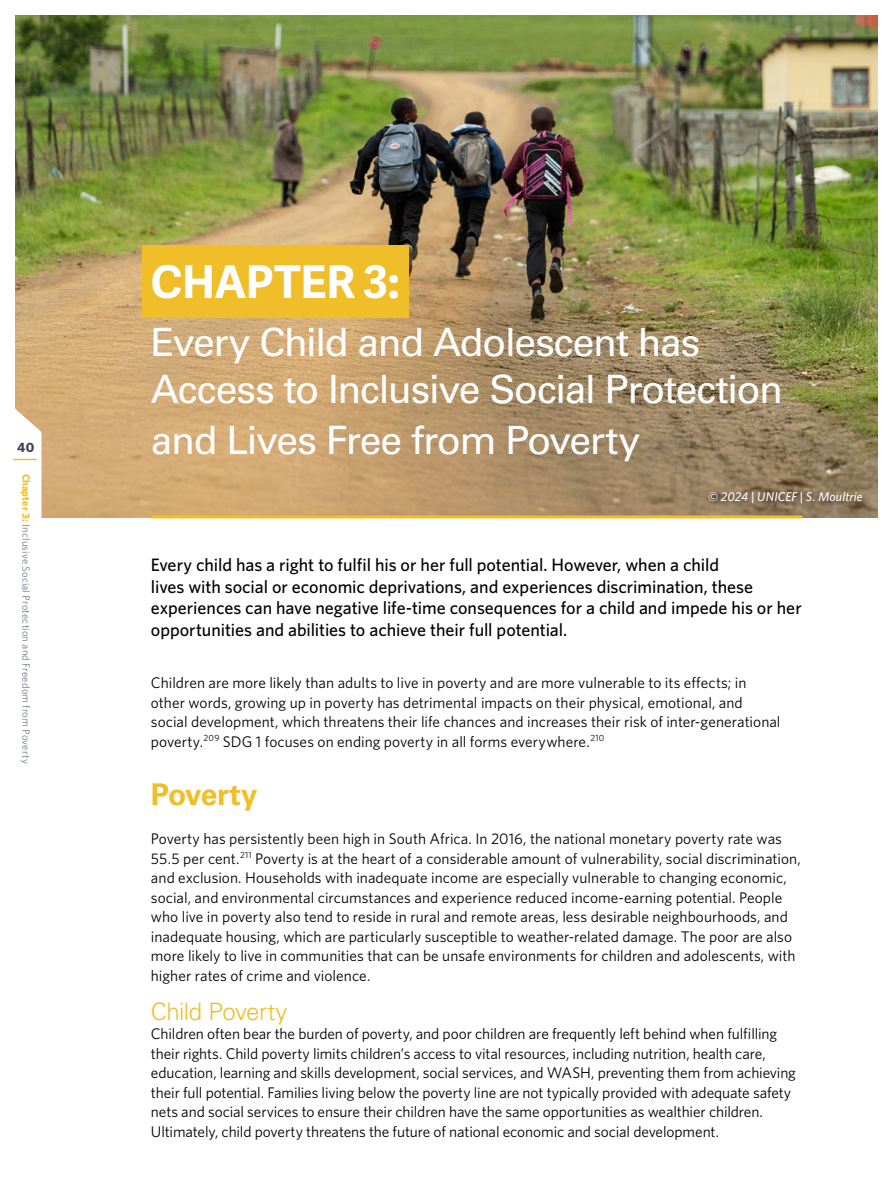
<style>
.page{position:relative;width:893px;height:1191px;background:#fff}
.page>*{position:absolute;margin:0;border:0;box-sizing:border-box;transform-origin:0 0}
.t1{font:700 45px "Adelle Sans";letter-spacing:-.01em;color:#fff}
.t2{font:39px/46.8px "Univers LT Std";letter-spacing:-.03em;color:#fff}
.t3{font:700 30px "Univers LT Std";letter-spacing:-.025em;color:#f0be28}
.t4{font:300 24px "Univers LT Std";letter-spacing:-.025em;color:#f0be28}
.t5{font:500 18px/21.6px "Whitney";letter-spacing:-.005em;color:#000}
.t6{font:15.3px/19.5px "Whitney";color:#000}
.t7{font:700 13.5px "Whitney";color:#38424d}
.t8{font:italic 500 12.75px "Whitney";letter-spacing:.01em;color:#fff}
.t9{font:10.5px "Whitney";letter-spacing:.02em;color:#737b83}
.s1{font-weight:700;color:#f0be28}
</style>
<div class="page">
<img style="left:16px;top:16px;width:861px;height:502px">
<div style="left:706px;top:489px;width:162px;height:21px;background:#000;opacity:.5"></div>
<div style="left:142px;top:246px;width:267px;height:72px;background:#f0be28"></div>
<hr style="left:151px;top:515px;width:651px;height:3px;background:#f0be28">
<svg style="left:13px;top:402px;width:28px;height:116px"></svg>
<p class="t7" style="left:17px;top:438px;width:19px">40</p>
<p class="t9" style="left:33px;top:473px;width:291px;rotate:90deg"><span class="s1">Chapter 3:</span> Inclusive Social Protection and Freedom from Poverty</p>
<h1 class="t1" style="left:151px;top:249px;width:250px">CHAPTER 3:</h1>
<h2 class="t2" style="left:151px;top:319px;width:634px">Every Child and Adolescent has<br>Access to Inclusive Social Protection</h2>
<h2 class="t2" style="left:151px;top:416px;width:491px">and Lives Free from Poverty</h2>
<p class="t8" style="left:708px;top:488px;width:156px">© 2024 | UNICEF | S. Moultrie</p>
<p class="t5" style="left:151px;top:553px;width:652px">Every child has a right to fulfil his or her full potential. However, when a child<br>lives with social or economic deprivations, and experiences discrimination, these experiences can have negative life-time consequences for a child and impede his or her opportunities and abilities to achieve their full potential.</p>
<p class="t6" style="left:151px;top:672px;width:631px">Children are more likely than adults to live in poverty and are more vulnerable to its effects; in other words, growing up in poverty has detrimental impacts on their physical, emotional, and social development, which threatens their life chances and increases their risk of inter-generational poverty.<sup>209</sup> SDG 1 focuses on ending poverty in all forms everywhere.<sup>210</sup></p>
<h3 class="t3" style="left:151px;top:777px;width:108px">Poverty</h3>
<p class="t6" style="left:151px;top:828px;width:651px">Poverty has persistently been high in South Africa. In 2016, the national monetary poverty rate was 55.5 per cent.<sup>211</sup> Poverty is at the heart of a considerable amount of vulnerability, social discrimination, and exclusion. Households with inadequate income are especially vulnerable to changing economic, social, and environmental circumstances and experience reduced income-earning potential. People who live in poverty also tend to reside in rural and remote areas, less desirable neighbourhoods, and inadequate housing, which are particularly susceptible to weather-related damage. The poor are also more likely to live in communities that can be unsafe environments for children and adolescents, with higher rates of crime and violence.</p>
<h3 class="t4" style="left:151px;top:996px;width:138px">Child Poverty</h3>
<p class="t6" style="left:151px;top:1023px;width:646px">Children often bear the burden of poverty, and poor children are frequently left behind when fulfilling their rights. Child poverty limits children’s access to vital resources, including nutrition, health care, education, learning and skills development, social services, and WASH, preventing them from achieving their full potential. Families living below the poverty line are not typically provided with adequate safety nets and social services to ensure their children have the same opportunities as wealthier children.<br>Ultimately, child poverty threatens the future of national economic and social development.</p>
</div>
